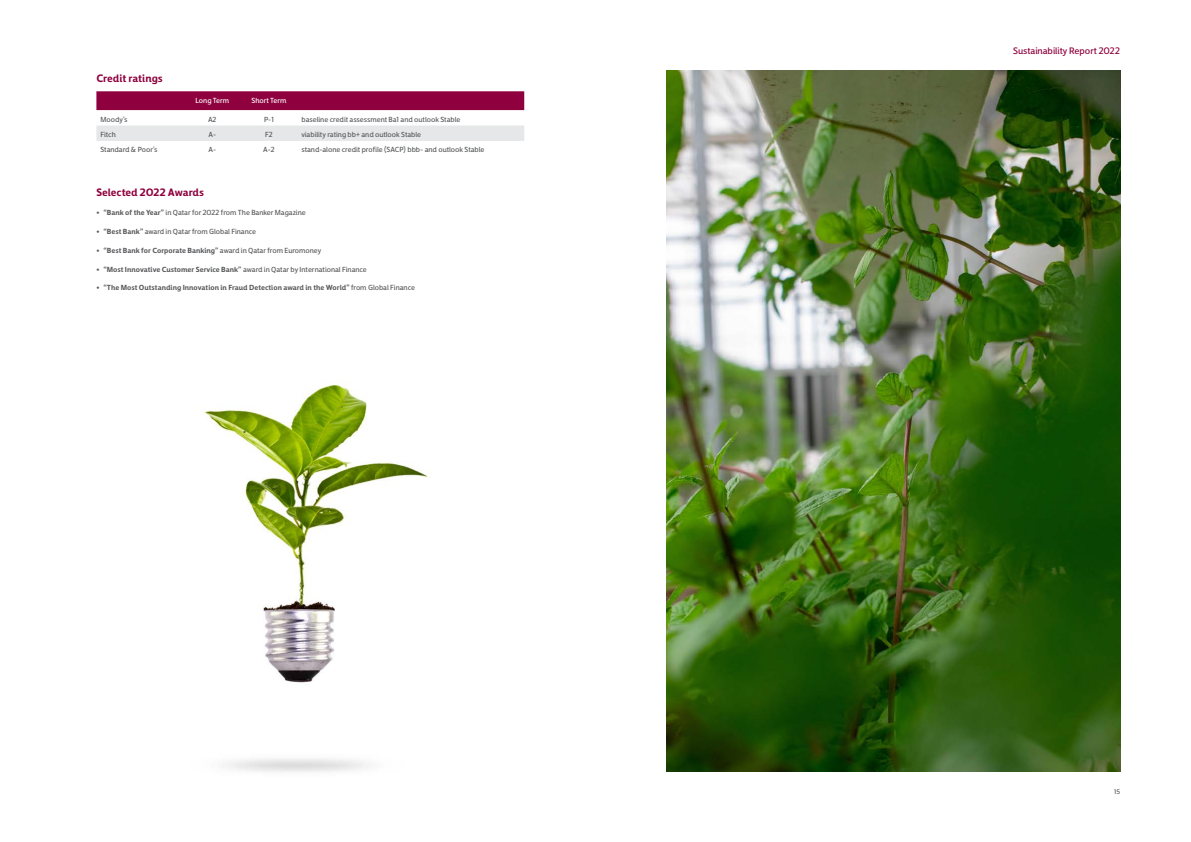
<style>
.page{position:relative;width:1191px;height:842px;background:#fff}
.page>*{position:absolute;margin:0;border:0;box-sizing:border-box;transform-origin:0 0}
.t1{font:700 16px "Tanseek Modern Pro Arabic";color:#8e003e}
.t2{font:500 14px "Tanseek Mod Pro Arabic";color:#8e003e}
.t3{font:500 11px "Tanseek Mod Pro Arabic";color:#58595b}
.t4{font:700 11px "Tanseek Modern Pro Arabic";color:#58595b}
.t5{font:500 11px "Tanseek Mod Pro Arabic";color:#fff}
.t6{font:500 10px "Tanseek Mod Pro Arabic";color:#58595b}
.s1{font-family:"Tanseek Modern Pro Arabic";font-weight:700}
.s2{font-family:"Tanseek Mod Pro Arabic";font-weight:500}
</style>
<div class="page">
<img style="left:666px;top:71px;width:454px;height:700px">
<img style="left:204px;top:383px;width:225px;height:389px">
<div style="left:96px;top:91px;width:428px;height:19px;background:#8e003e"></div>
<div style="left:96px;top:125px;width:428px;height:16px;background:#e6e7e8"></div>
<h1 class="t1" style="left:96px;top:67px;width:68px">Credit ratings</h1>
<p class="t5" style="left:195px;top:93px;width:35px">Long Term</p>
<p class="t5" style="left:251px;top:93px;width:36px">Short Term</p>
<p class="t3" style="left:100px;top:111px;width:29px">Moody’s</p>
<p class="t3" style="left:208px;top:111px;width:10px">A2</p>
<p class="t3" style="left:264px;top:111px;width:11px">P-1</p>
<p class="t3" style="left:301px;top:111px;width:161px">baseline credit assessment Ba1 and outlook Stable</p>
<p class="t3" style="left:100px;top:127px;width:17px">Fitch</p>
<p class="t3" style="left:208px;top:127px;width:9px">A-</p>
<p class="t3" style="left:265px;top:127px;width:9px">F2</p>
<p class="t3" style="left:301px;top:127px;width:121px">viability rating bb+ and outlook Stable</p>
<p class="t3" style="left:100px;top:142px;width:59px">Standard &amp; Poor’s</p>
<p class="t3" style="left:208px;top:142px;width:9px">A-</p>
<p class="t3" style="left:263px;top:142px;width:13px">A-2</p>
<p class="t3" style="left:301px;top:142px;width:185px">stand-alone credit profile (SACP) bbb- and outlook Stable</p>
<h1 class="t1" style="left:96px;top:182px;width:109px">Selected 2022 Awards</h1>
<p class="t3" style="left:96px;top:205px;width:211px">• <span class="s1">“Bank of the Year”</span> in Qatar for 2022 from The Banker Magazine</p>
<p class="t3" style="left:96px;top:224px;width:161px">• <span class="s1">“Best Bank”</span> award in Qatar from Global Finance</p>
<p class="t4" style="left:96px;top:243px;width:226px"><span class="s2">•</span> “Best Bank for Corporate Banking” <span class="s2">award in Qatar from Euromoney</span></p>
<p class="t3" style="left:96px;top:262px;width:272px">• <span class="s1">“Most Innovative Customer Service Bank”</span> award in Qatar by International Finance</p>
<p class="t4" style="left:96px;top:281px;width:320px"><span class="s2">•</span> “The Most Outstanding Innovation in Fraud Detection award in the World” <span class="s2">from Global Finance</span></p>
<p class="t2" style="left:1013px;top:41px;width:108px">Sustainability Report 2022</p>
<p class="t6" style="left:1114px;top:785px;width:8px">15</p>
</div>
